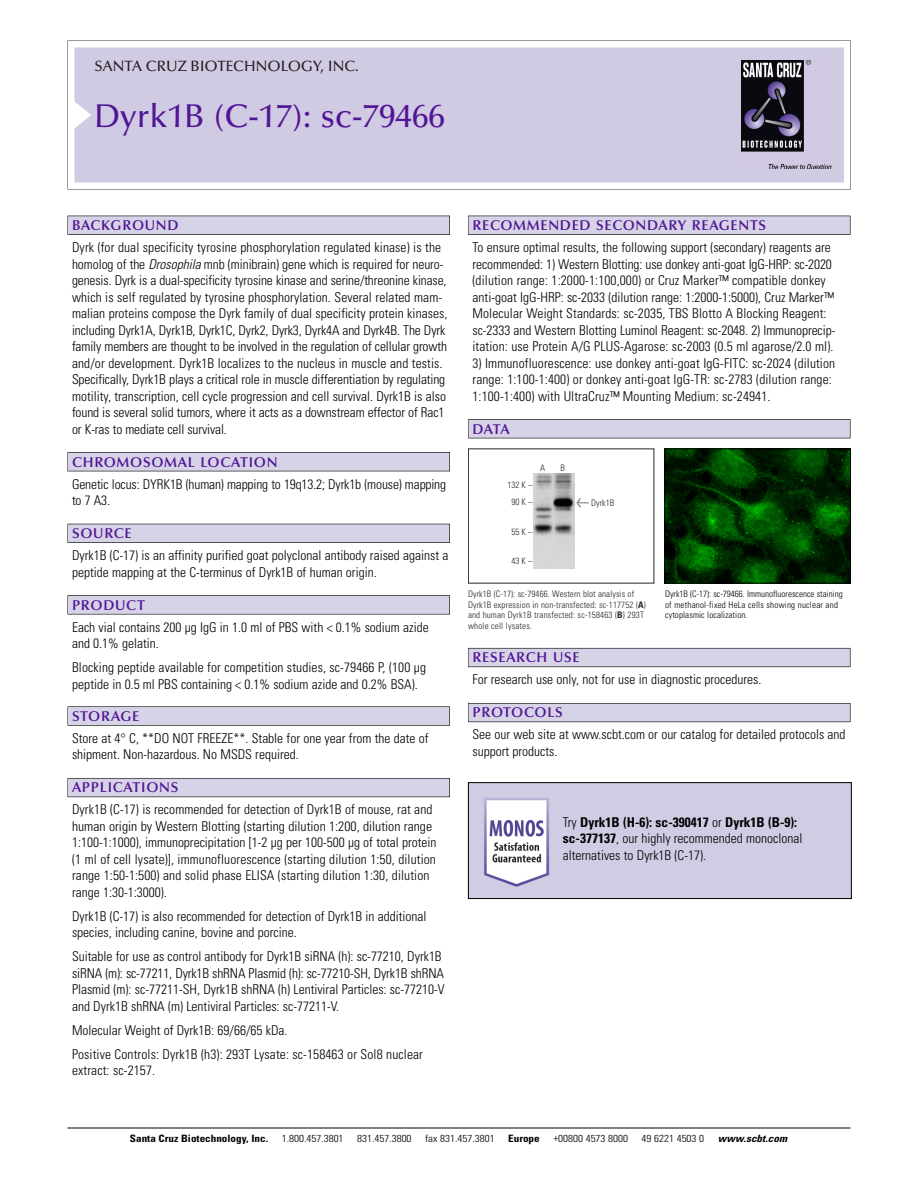
<style>
.page{position:relative;width:918px;height:1188px;background:#fff}
.page>*{position:absolute;margin:0;border:0;box-sizing:border-box;transform-origin:0 0}
.t1{font:500 33px "Optima";color:#511695}
.t2{font:500 15px "Optima";color:#231f20}
.t3{font:600 14.25px "Optima";letter-spacing:.05em;color:#511695}
.t4{font:300 condensed 13.5px/16.5px "Univers";color:#000}
.t5{font:300 condensed 10.2px "Univers";color:#000;scale:1.1 1}
.t6{font:700 condensed 10.2px "Univers";color:#000;scale:1.1 1}
.t7{font:italic 700 condensed 10.2px "Univers";letter-spacing:.005em;color:#000;scale:1.1 1}
.t8{font:9px/10.5px "Univers Condensed Light+HKGRUB";letter-spacing:.015em;color:#272627}
.t9{font:300 condensed 9px/10.5px "Univers";letter-spacing:.015em;color:#000}
.s1{font-style:italic}
.s2{font-family:"Meta Plus Book Roman+EQGVFW";font-size:10.5px}
.s3{font-family:"Univers Condensed Bold+SMXDUB"}
.s4{font-weight:700}
</style>
<div class="page">
<svg style="left:68px;top:40px;width:783px;height:149px"></svg>
<div style="left:74px;top:47px;width:770px;height:135px;background:#d1cae3"></div>
<img style="left:741px;top:60px;width:90px;height:108px">
<div style="left:68px;top:216px;width:382px;height:19px;background:#525155"></div>
<div style="left:68px;top:216px;width:381px;height:18px;background:#d7d3e7"></div>
<div style="left:68px;top:452px;width:382px;height:19px;background:#525155"></div>
<div style="left:68px;top:453px;width:381px;height:18px;background:#d7d3e7"></div>
<div style="left:68px;top:524px;width:382px;height:19px;background:#525158"></div>
<div style="left:68px;top:524px;width:381px;height:18px;background:#d7d3e7"></div>
<div style="left:68px;top:595px;width:382px;height:19px;background:#575759"></div>
<div style="left:68px;top:596px;width:381px;height:18px;background:#d7d3e7"></div>
<div style="left:68px;top:706px;width:382px;height:20px;background:#616161"></div>
<div style="left:68px;top:707px;width:381px;height:18px;background:#d7d3e7"></div>
<div style="left:68px;top:778px;width:382px;height:19px;background:#5b5961"></div>
<div style="left:68px;top:779px;width:381px;height:18px;background:#d7d3e7"></div>
<div style="left:468px;top:216px;width:382px;height:19px;background:#525155"></div>
<div style="left:468px;top:216px;width:382px;height:18px;background:#d7d3e7"></div>
<div style="left:468px;top:419px;width:382px;height:19px;background:#525155"></div>
<div style="left:468px;top:420px;width:382px;height:18px;background:#d7d3e7"></div>
<div style="left:468px;top:648px;width:382px;height:19px;background:#66646d"></div>
<div style="left:468px;top:649px;width:382px;height:18px;background:#d7d3e7"></div>
<div style="left:468px;top:703px;width:382px;height:19px;background:#5b5961"></div>
<div style="left:468px;top:704px;width:382px;height:18px;background:#d7d3e7"></div>
<hr style="left:68px;top:1128px;width:782px;height:1px;background:#000">
<img style="left:666px;top:450px;width:183px;height:132px">
<div style="left:664px;top:448px;width:187px;height:136px;border:1px solid #000"></div>
<img style="left:534px;top:474px;width:40px;height:95px">
<img style="left:470px;top:784px;width:380px;height:113px">
<div style="left:468px;top:782px;width:384px;height:117px;border:1px solid #000"></div>
<p class="t2" style="left:94px;top:61px;width:266px">SANTA CRUZ BIOTECHNOLOGY, INC.</p>
<h1 class="t1" style="left:94px;top:103px;width:352px">Dyrk1B (C-17): sc-79466</h1>
<p class="t3" style="left:72px;top:219px;width:108px">BACKGROUND</p>
<p class="t4" style="left:72px;top:240px;width:377px">Dyrk (for dual specificity tyrosine phosphorylation regulated kinase) is the homolog of the <span class="s1">Drosophila</span> mnb (minibrain) gene which is required for neuro&shy;genesis. Dyrk is a dual-specificity tyrosine kinase and serine/threonine kinase, which is self regulated by tyrosine phosphorylation. Several related mam&shy;malian proteins compose the Dyrk family of dual specificity protein kinases, including Dyrk1A, Dyrk1B, Dyrk1C, Dyrk2, Dyrk3, Dyrk4A and Dyrk4B. The Dyrk family members are thought to be involved in the regulation of cellular growth and/or development. Dyrk1B localizes to the nucleus in muscle and testis.<br>Specifically, Dyrk1B plays a critical role in muscle differentiation by regulating motility, transcription, cell cycle progression and cell survival. Dyrk1B is also found is several solid tumors, where it acts as a downstream effector of Rac1 or K-ras to mediate cell survival.</p>
<p class="t3" style="left:72px;top:456px;width:207px">CHROMOSOMAL LOCATION</p>
<p class="t4" style="left:72px;top:477px;width:376px">Genetic locus: DYRK1B (human) mapping to 19q13.2; Dyrk1b (mouse) mapping to 7 A3.</p>
<p class="t3" style="left:72px;top:528px;width:61px">SOURCE</p>
<p class="t4" style="left:72px;top:548px;width:378px">Dyrk1B (C-17) is an affinity purified goat polyclonal antibody raised against a peptide mapping at the C-terminus of Dyrk1B of human origin.</p>
<p class="t3" style="left:72px;top:599px;width:74px">PRODUCT</p>
<p class="t4" style="left:72px;top:620px;width:358px">Each vial contains 200 µg IgG in 1.0 ml of PBS with &lt; 0.1% sodium azide and 0.1% gelatin.</p>
<p class="t4" style="left:72px;top:660px;width:356px">Blocking peptide available for competition studies, sc-79466 P, (100 µg peptide in 0.5 ml PBS containing &lt; 0.1% sodium azide and 0.2% BSA).</p>
<p class="t3" style="left:72px;top:710px;width:69px">STORAGE</p>
<p class="t4" style="left:72px;top:731px;width:358px">Store at 4° C, **DO NOT FREEZE**. Stable for one year from the date of shipment. Non-hazardous. No MSDS required.</p>
<p class="t3" style="left:72px;top:782px;width:108px">APPLICATIONS</p>
<p class="t4" style="left:72px;top:803px;width:366px">Dyrk1B (C-17) is recommended for detection of Dyrk1B of mouse, rat and human origin by Western Blotting (starting dilution 1:200, dilution range 1:100-1:1000), immunoprecipitation [1-2 µg per 100-500 µg of total protein (1 ml of cell lysate)], immunofluorescence (starting dilution 1:50, dilution range 1:50-1:500) and solid phase ELISA (starting dilution 1:30, dilution range 1:30-1:3000).</p>
<p class="t4" style="left:72px;top:909px;width:356px">Dyrk1B (C-17) is also recommended for detection of Dyrk1B in additional species, including canine, bovine and porcine.</p>
<p class="t4" style="left:72px;top:950px;width:374px">Suitable for use as control antibody for Dyrk1B siRNA (h): sc-77210, Dyrk1B siRNA (m): sc-77211, Dyrk1B shRNA Plasmid (h): sc-77210-SH, Dyrk1B shRNA Plasmid (m): sc-77211-SH, Dyrk1B shRNA (h) Lentiviral Particles: sc-77210-V and Dyrk1B shRNA (m) Lentiviral Particles: sc-77211-V.</p>
<p class="t4" style="left:72px;top:1019px;width:352px;line-height:24px">Molecular Weight of Dyrk1B: 69/66/65 kDa.<br>Positive Controls: Dyrk1B (h3): 293T Lysate: sc-158463 or Sol8 nuclear</p>
<p class="t4" style="left:72px;top:1064px;width:85px">extract: sc-2157.</p>
<p class="t3" style="left:473px;top:219px;width:295px">RECOMMENDED SECONDARY REAGENTS</p>
<p class="t4" style="left:473px;top:240px;width:364px">To ensure optimal results, the following support (secondary) reagents are recommended: 1) Western Blotting: use donkey anti-goat IgG-HRP: sc-2020 (dilution range: 1:2000-1:100,000) or Cruz Marker™ compatible donkey anti-goat IgG-HRP: sc-2033 (dilution range: 1:2000-1:5000), Cruz Marker™ Molecular Weight Standards: sc-2035, TBS Blotto A Blocking Reagent: sc-2333 and Western Blotting Luminol Reagent: sc-2048. 2) Immunoprecip&shy;itation: use Protein A/G PLUS-Agarose: sc-2003 (0.5 ml agarose/2.0 ml).</p>
<p class="t4" style="left:473px;top:356px;width:364px">3) Immunofluorescence: use donkey anti-goat IgG-FITC: sc-2024 (dilution range: 1:100-1:400) or donkey anti-goat IgG-TR: sc-2783 (dilution range:<br>1:100-1:400) with UltraCruz™ Mounting Medium: sc-24941.</p>
<p class="t3" style="left:473px;top:423px;width:39px">DATA</p>
<p class="t8" style="left:540px;top:463px;width:7px">A</p>
<p class="t8" style="left:560px;top:463px;width:6px">B</p>
<p class="t8" style="left:508px;top:477px;width:26px;line-height:17.4px;text-align:center">132 K –<br>90K–</p>
<p class="t8" style="left:512px;top:528px;width:22px">55K–</p>
<p class="t8" style="left:512px;top:556px;width:22px">43K–</p>
<p class="t8" style="left:576px;top:499px;width:40px"><span class="s2">&lt;</span> Dyrk1B</p>
<p class="t8" style="left:468px;top:590px;width:179px">Dyrk1B (C-17): sc-79466. Western blot analysis of Dyrk1B expression in non-transfected: sc-117752 (<span class="s3">A</span>) and human Dyrk1B transfected: sc-158463 (<span class="s3">B</span>) 293T whole cell lysates.</p>
<p class="t9" style="left:665px;top:590px;width:179px">Dyrk1B (C-17): sc-79466. Immunofluorescence staining of methanol-fixed HeLa cells showing nuclear and cytoplasmic localization.</p>
<p class="t3" style="left:473px;top:652px;width:109px">RESEARCH USE</p>
<p class="t4" style="left:473px;top:673px;width:290px">For research use only, not for use in diagnostic procedures.</p>
<p class="t3" style="left:473px;top:707px;width:92px">PROTOCOLS</p>
<p class="t4" style="left:473px;top:728px;width:375px">See our web site at www.scbt.com or our catalog for detailed protocols and support products.</p>
<p class="t4" style="left:563px;top:815px;width:241px">Try <span class="s4">Dyrk1B (H-6): sc-390417</span> or <span class="s4">Dyrk1B (B-9): sc-377137</span>, our highly recommended monoclonal alternatives to Dyrk1B (C-17).</p>
<p class="t6" style="left:130px;top:1135px;width:127px">Santa Cruz Biotechnology, Inc.</p>
<p class="t5" style="left:282px;top:1135px;width:58px">1.800.457.3801</p>
<p class="t5" style="left:357px;top:1135px;width:51px">831.457.3800</p>
<p class="t5" style="left:425px;top:1135px;width:65px">fax 831.457.3801</p>
<p class="t6" style="left:508px;top:1135px;width:30px">Europe</p>
<p class="t5" style="left:553px;top:1135px;width:69px">+00800 4573 8000</p>
<p class="t5" style="left:642px;top:1135px;width:58px">49 6221 4503 0</p>
<p class="t7" style="left:718px;top:1135px;width:64px">www.scbt.com</p>
</div>
